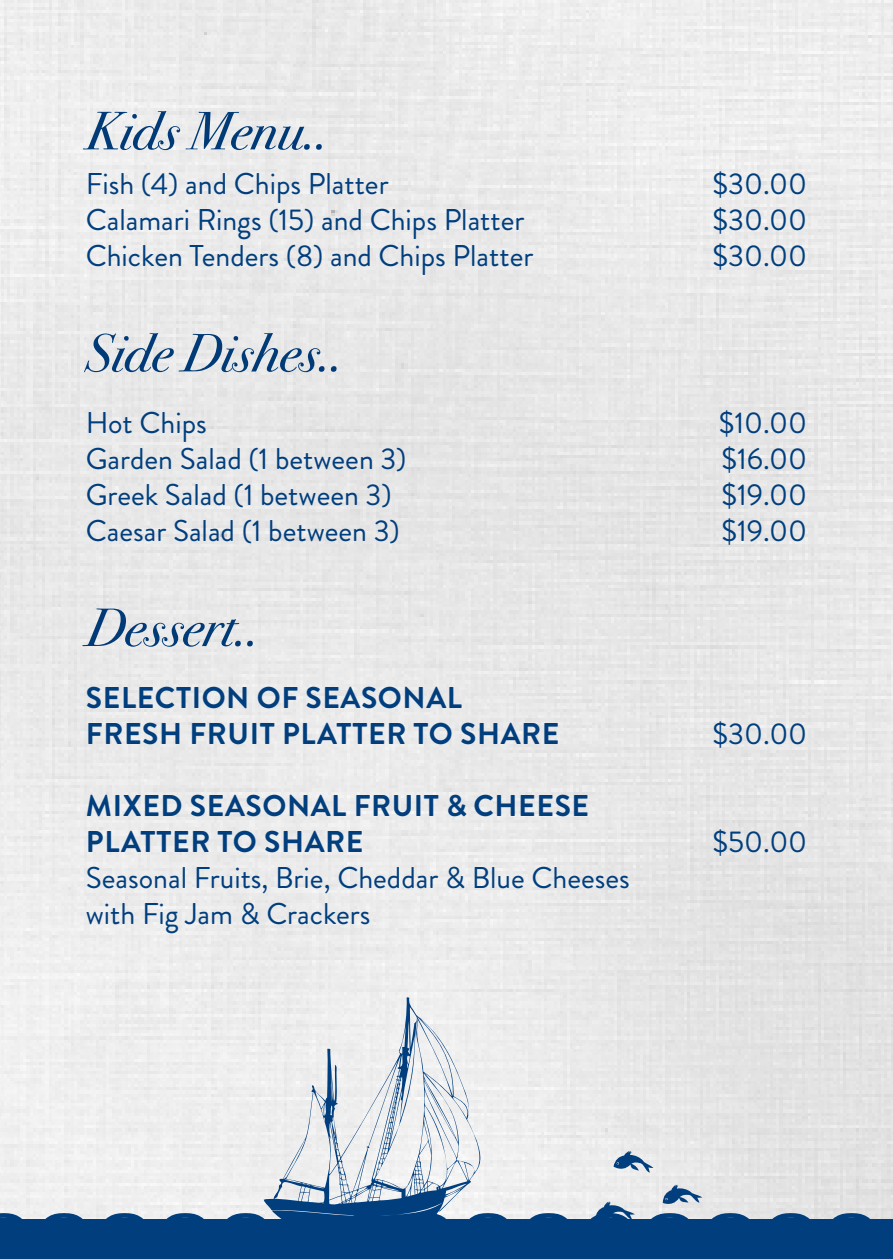
<style>
.page{position:relative;width:893px;height:1259px;background:#fff}
.page>*{position:absolute;margin:0;border:0;box-sizing:border-box;transform-origin:0 0}
.t1{font:italic 54px "Bodoni Svty Two ITCTT";color:#003b78}
.t2{font:30px/36px "Brandon Grotesque";color:#003e7e}
.t3{font:700 30px/36px "Brandon Grotesque";letter-spacing:.02em;color:#003e7e}
</style>
<div class="page">
<img style="left:0;top:0;width:893px;height:1184px">
<svg style="left:264px;top:997px;width:221px;height:187px;fill:#eee"></svg>
<div style="left:0;top:1219px;width:893px;height:40px;background:#003e7e"></div>
<svg style="left:613px;top:1151px;width:40px;height:21px"></svg>
<svg style="left:0;top:1184px;width:893px;height:35px"></svg>
<h1 class="t1" style="left:86px;top:84px;width:244px">Kids Menu..</h1>
<p class="t2" style="left:86px;top:166px;width:304px">Fish (4) and Chips Platter</p>
<p class="t2" style="left:712px;top:166px;width:96px">$30.00</p>
<p class="t2" style="left:86px;top:202px;width:440px">Calamari Rings (15) and Chips Platter</p>
<p class="t2" style="left:712px;top:202px;width:96px">$30.00</p>
<p class="t2" style="left:86px;top:238px;width:449px">Chicken Tenders (8) and Chips Platter</p>
<p class="t2" style="left:712px;top:238px;width:96px">$30.00</p>
<h1 class="t1" style="left:86px;top:306px;width:258px">Side Dishes..</h1>
<p class="t2" style="left:86px;top:405px;width:123px">Hot Chips</p>
<p class="t2" style="left:719px;top:405px;width:90px">$10.00</p>
<p class="t2" style="left:86px;top:441px;width:322px">Garden Salad (1 between 3)</p>
<p class="t2" style="left:721px;top:441px;width:87px">$16.00</p>
<p class="t2" style="left:86px;top:477px;width:307px">Greek Salad (1 between 3)</p>
<p class="t2" style="left:721px;top:477px;width:87px">$19.00</p>
<p class="t2" style="left:86px;top:513px;width:316px">Caesar Salad (1 between 3)</p>
<p class="t2" style="left:721px;top:513px;width:87px">$19.00</p>
<h1 class="t1" style="left:86px;top:580px;width:175px">Dessert..</h1>
<p class="t3" style="left:86px;top:679px;width:475px">SELECTION OF SEASONAL<br>FRESH FRUIT PLATTER TO SHARE</p>
<p class="t3" style="left:86px;top:787px;width:505px">MIXED SEASONAL FRUIT &amp; CHEESE<br>PLATTER TO SHARE</p>
<p class="t2" style="left:86px;top:859px;width:546px">Seasonal Fruits, Brie, Cheddar &amp; Blue Cheeses with Fig Jam &amp; Crackers</p>
<p class="t2" style="left:712px;top:715px;width:96px">$30.00</p>
<p class="t2" style="left:712px;top:823px;width:96px">$50.00</p>
</div>
